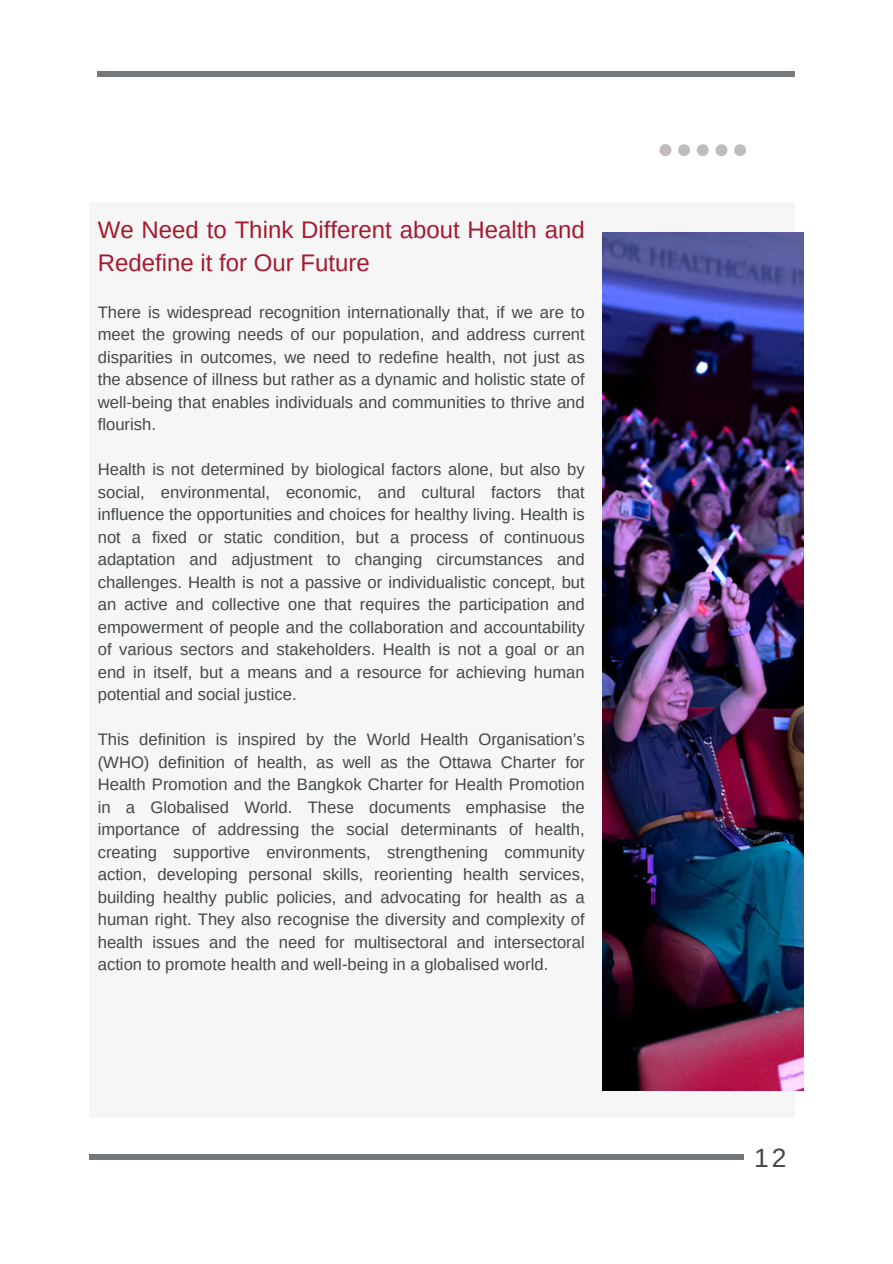
<style>
.page{position:relative;width:893px;height:1264px;background:#fff}
.page>*{position:absolute;margin:0;border:0;box-sizing:border-box;transform-origin:0 0}
.t1{font:26.4px "Arimo";color:#444848}
.t2{font:24px/32.5px "Arimo";color:#a6192e}
.t3{font:16.65px/22.5px "Arimo";color:#444848;text-align:justify}
</style>
<div class="page">
<div style="left:89px;top:1153px;width:654px;height:6px;background:#75787b"></div>
<div style="left:98px;top:71px;width:696px;height:5px;background:#75787b"></div>
<div style="left:89px;top:202px;width:705px;height:915px;background:#f6f6f6"></div>
<img style="left:602px;top:232px;width:201px;height:858px">
<svg style="left:659px;top:144px;width:12px;height:12px"></svg>
<svg style="left:678px;top:144px;width:12px;height:12px"></svg>
<svg style="left:696px;top:144px;width:12px;height:12px"></svg>
<svg style="left:715px;top:144px;width:12px;height:12px"></svg>
<svg style="left:734px;top:144px;width:12px;height:12px"></svg>
<p class="t2" style="left:98px;top:213px;width:488px">We Need to Think Different about Health and<br>Redefine it for Our Future</p>
<p class="t3" style="left:98px;top:301px;width:488px">There is widespread recognition internationally that, if we are to meet the growing needs of our population, and address current disparities in outcomes, we need to redefine health, not just as the absence of illness but rather as a dynamic and holistic state of well-being that enables individuals and communities to thrive and flourish.</p>
<p class="t3" style="left:98px;top:458px;width:488px">Health is not determined by biological factors alone, but also by social, environmental, economic, and cultural factors that influence the opportunities and choices for healthy living. Health is not a fixed or static condition, but a process of continuous adaptation and adjustment to changing circumstances and challenges. Health is not a passive or individualistic concept, but an active and collective one that requires the participation and empowerment of people and the collaboration and accountability of various sectors and stakeholders. Health is not a goal or an end in itself, but a means and a resource for achieving human potential and social justice.</p>
<p class="t3" style="left:98px;top:728px;width:488px">This definition is inspired by the World Health Organisation’s (WHO) definition of health, as well as the Ottawa Charter for Health Promotion and the Bangkok Charter for Health Promotion in a Globalised World. These documents emphasise the importance of addressing the social determinants of health, creating supportive environments, strengthening community action, developing personal skills, reorienting health services, building healthy public policies, and advocating for health as a human right. They also recognise the diversity and complexity of health issues and the need for multisectoral and intersectoral action to promote health and well-being in a globalised world.</p>
<p class="t1" style="left:754px;top:1142px;width:34px">12</p>
</div>
